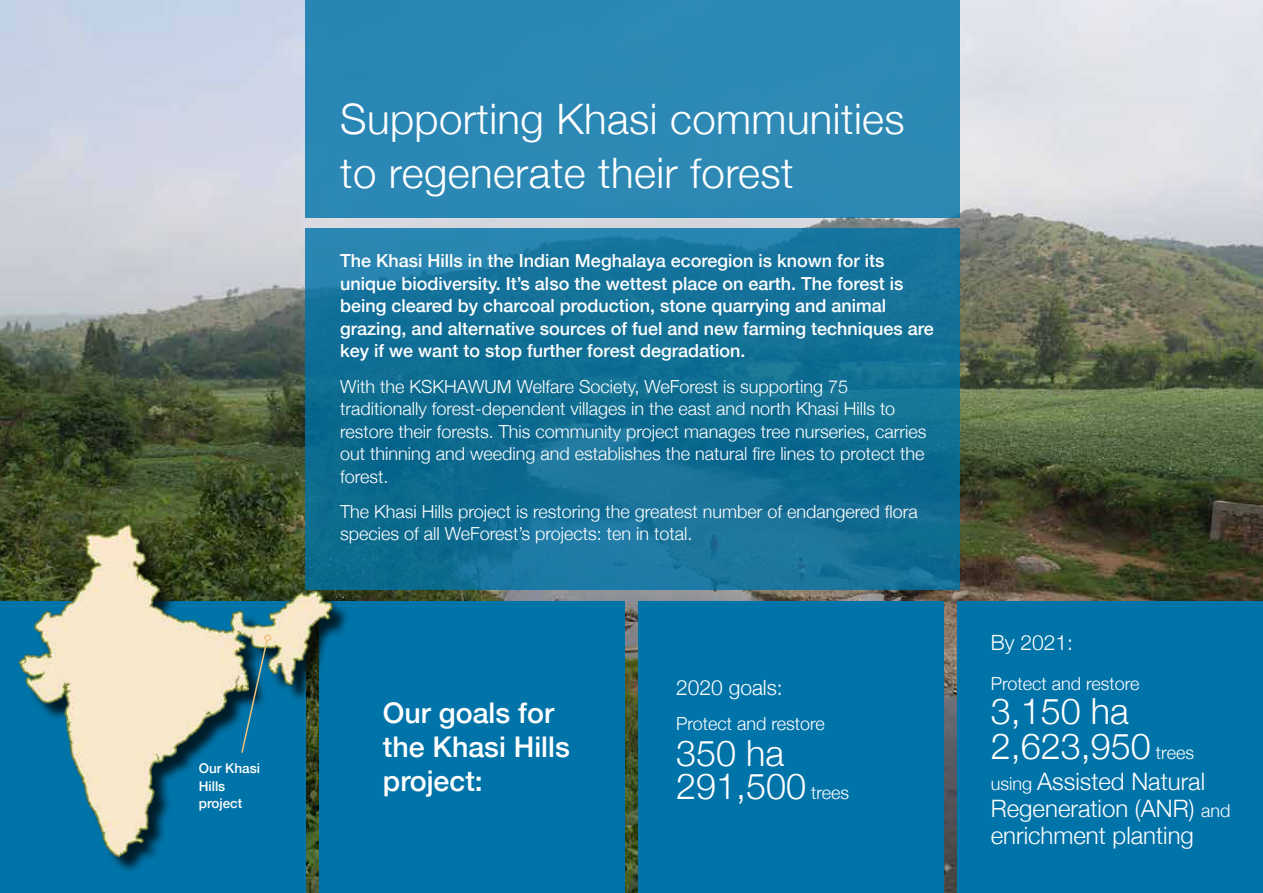
<style>
.page{position:relative;width:1263px;height:893px;background:#fff}
.page>*{position:absolute;margin:0;border:0;box-sizing:border-box;transform-origin:0 0}
.t1{font:300 42px/54px "Helvetica Neue";letter-spacing:.01em;color:#fff}
.t2{font:300 36px/33.8px "Helvetica Neue";color:#fff}
.t3{font:500 28.5px/34.2px "Helvetica Neue";color:#fff}
.t4{font:300 24px/27px "Helvetica Neue";color:#fff}
.t5{font:300 21px "Helvetica Neue";color:#fff}
.t6{font:300 18px/22.5px "Helvetica Neue";color:#fff}
.t7{font:500 18px/22.5px "Helvetica Neue";color:#fff}
.t8{font:500 13.5px/17.2px "Helvetica Neue";color:#fff}
.s1{font-size:18px}
</style>
<div class="page">
<img style="left:0;top:0;width:1263px;height:893px">
<div style="left:306px;top:0;width:654px;height:218px;background:#2c89b5"></div>
<svg style="left:306px;top:229px;width:654px;height:361px;background:#147097"></svg>
<div style="left:0;top:602px;width:306px;height:291px;background:#0073a8"></div>
<div style="left:638px;top:602px;width:306px;height:291px;background:#0073a8"></div>
<div style="left:957px;top:602px;width:306px;height:291px;background:#0073a8"></div>
<div style="left:319px;top:602px;width:306px;height:291px;background:#0073a8"></div>
<img style="left:16px;top:493px;width:338px;height:400px">
<svg style="left:240px;top:633px;width:33px;height:121px"></svg>
<p class="t8" style="left:199px;top:759px;width:63px">Our Khasi<br>Hills project</p>
<h1 class="t1" style="left:340px;top:89px;width:566px">Supporting Khasi communities to regenerate their forest</h1>
<p class="t7" style="left:340px;top:248px;width:595px">The Khasi Hills in the Indian Meghalaya ecoregion is known for its unique biodiversity. It’s also the wettest place on earth. The forest is being cleared by charcoal production, stone quarrying and animal grazing, and alternative sources of fuel and new farming techniques are key if we want to stop further forest degradation.</p>
<p class="t6" style="left:340px;top:374px;width:588px">With the KSKHAWUM Welfare Society, WeForest is supporting 75 traditionally forest-dependent villages in the east and north Khasi Hills to restore their forests. This community project manages tree nurseries, carries out thinning and weeding and establishes the natural fire lines to protect the forest.</p>
<p class="t6" style="left:340px;top:499px;width:579px">The Khasi Hills project is restoring the greatest number of endangered flora species of all WeForest’s projects: ten in total.</p>
<h3 class="t3" style="left:383px;top:693px;width:188px">Our goals for the Khasi Hills project:</h3>
<p class="t5" style="left:676px;top:671px;width:108px">2020 goals:</p>
<p class="t6" style="left:676px;top:711px;width:150px">Protect and restore</p>
<h2 class="t2" style="left:676px;top:733px;width:175px">350 ha<br>291,500 <span class="s1">trees</span></h2>
<p class="t5" style="left:991px;top:626px;width:84px">By 2021:</p>
<p class="t6" style="left:991px;top:671px;width:150px">Protect and restore</p>
<h2 class="t2" style="left:991px;top:691px;width:205px;line-height:35.2px">3,150 ha<br>2,623,950 <span class="s1">trees</span></h2>
<h3 class="t4" style="left:991px;top:767px;width:241px"><span class="s1">using</span> Assisted Natural<br>Regeneration (ANR) <span class="s1">and </span>enrichment planting</h3>
</div>
